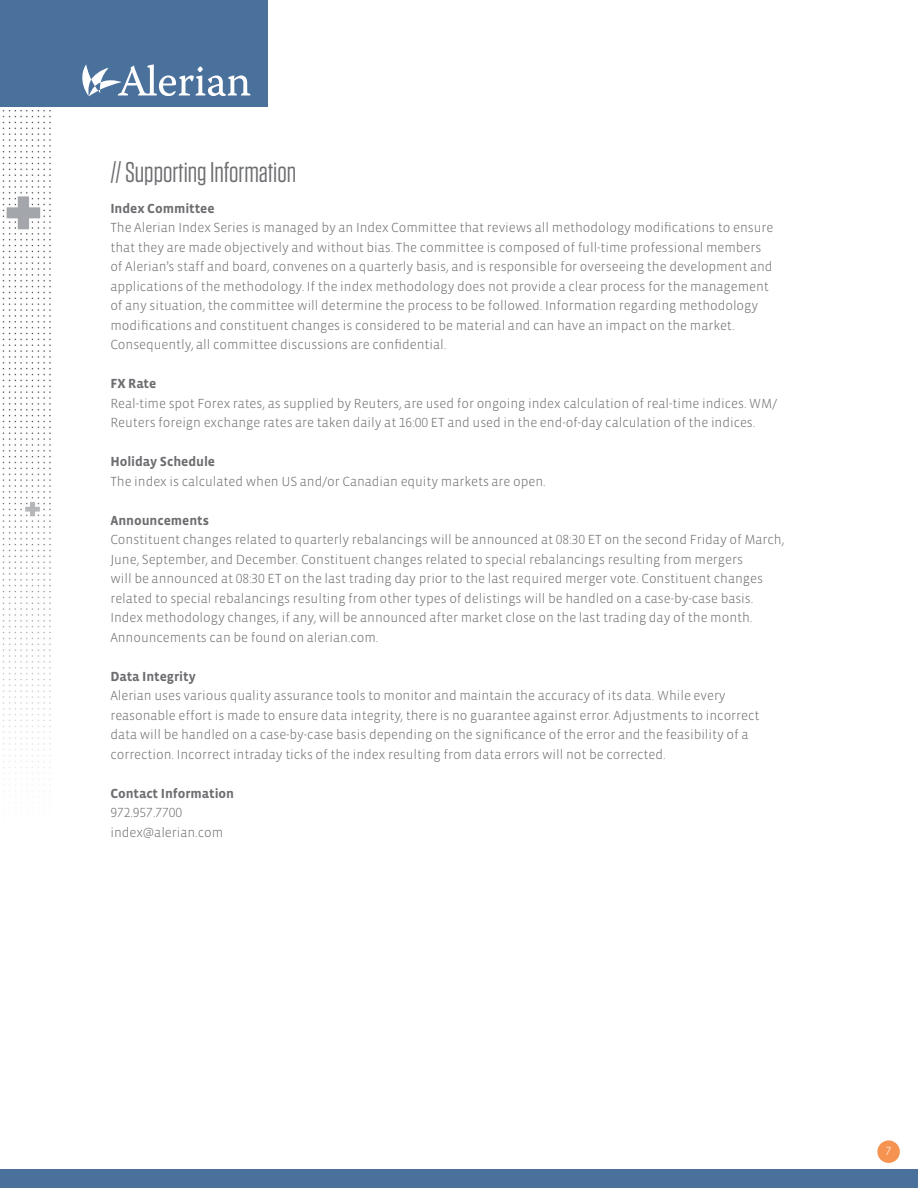
<style>
.page{position:relative;width:918px;height:1188px;background:#fff}
.page>*{position:absolute;margin:0;border:0;box-sizing:border-box;transform-origin:0 0}
.t1{font:28.5px "Tungsten";color:#6c6d70}
.t2{font:300 13.5px/19.5px "Vista Sans OT";letter-spacing:-.005em;color:#6c6d70}
.t3{font:700 13.5px "Vista Sans OT";letter-spacing:-.005em;color:#6c6d70}
.t4{font:300 12px "Vista Sans OT";color:#fff}
</style>
<div class="page">
<div style="left:0;top:0;width:268px;height:107px;background:#4a709c"></div>
<svg style="left:82px;top:64px;width:169px;height:32px"></svg>
<img style="left:2px;top:111px;width:49px;height:669px">
<div style="left:0;top:1169px;width:918px;height:19px;background:#4a709c"></div>
<div style="left:877px;top:1140px;width:23px;height:23px;background:#f69351;border-radius:50%"></div>
<p class="t1" style="left:110px;top:157px;width:187px">// Supporting Information</p>
<p class="t3" style="left:110px;top:201px;width:106px">Index Committee</p>
<p class="t2" style="left:110px;top:218px;width:665px">The Alerian Index Series is managed by an Index Committee that reviews all methodology modifications to ensure that they are made objectively and without bias. The committee is composed of full-time professional members of Alerian’s staff and board, convenes on a quarterly basis, and is responsible for overseeing the development and applications of the methodology. If the index methodology does not provide a clear process for the management of any situation, the committee will determine the process to be followed. Information regarding methodology modifications and constituent changes is considered to be material and can have an impact on the market.<br>Consequently, all committee discussions are confidential.</p>
<p class="t3" style="left:110px;top:377px;width:47px">FX Rate</p>
<p class="t2" style="left:110px;top:394px;width:668px">Real-time spot Forex rates, as supplied by Reuters, are used for ongoing index calculation of real-time indices. WM/<br>Reuters foreign exchange rates are taken daily at 16:00 ET and used in the end-of-day calculation of the indices.</p>
<p class="t3" style="left:110px;top:455px;width:106px">Holiday Schedule</p>
<p class="t2" style="left:110px;top:472px;width:437px">The index is calculated when US and/or Canadian equity markets are open.</p>
<p class="t3" style="left:110px;top:513px;width:100px">Announcements</p>
<p class="t2" style="left:110px;top:530px;width:675px">Constituent changes related to quarterly rebalancings will be announced at 08:30 ET on the second Friday of March, June, September, and December. Constituent changes related to special rebalancings resulting from mergers<br>will be announced at 08:30 ET on the last trading day prior to the last required merger vote. Constituent changes related to special rebalancings resulting from other types of delistings will be handled on a case-by-case basis.<br>Index methodology changes, if any, will be announced after market close on the last trading day of the month.<br>Announcements can be found on alerian.com.</p>
<p class="t3" style="left:110px;top:669px;width:87px">Data Integrity</p>
<p class="t2" style="left:110px;top:686px;width:651px">Alerian uses various quality assurance tools to monitor and maintain the accuracy of its data. While every reasonable effort is made to ensure data integrity, there is no guarantee against error. Adjustments to incorrect data will be handled on a case-by-case basis depending on the significance of the error and the feasibility of a correction. Incorrect intraday ticks of the index resulting from data errors will not be corrected.</p>
<p class="t3" style="left:110px;top:786px;width:125px">Contact Information</p>
<p class="t2" style="left:110px;top:803px;width:73px">972.957.7700</p>
<p class="t2" style="left:110px;top:823px;width:114px">index@alerian.com</p>
<p class="t4" style="left:886px;top:1145px;width:7px">7</p>
</div>
